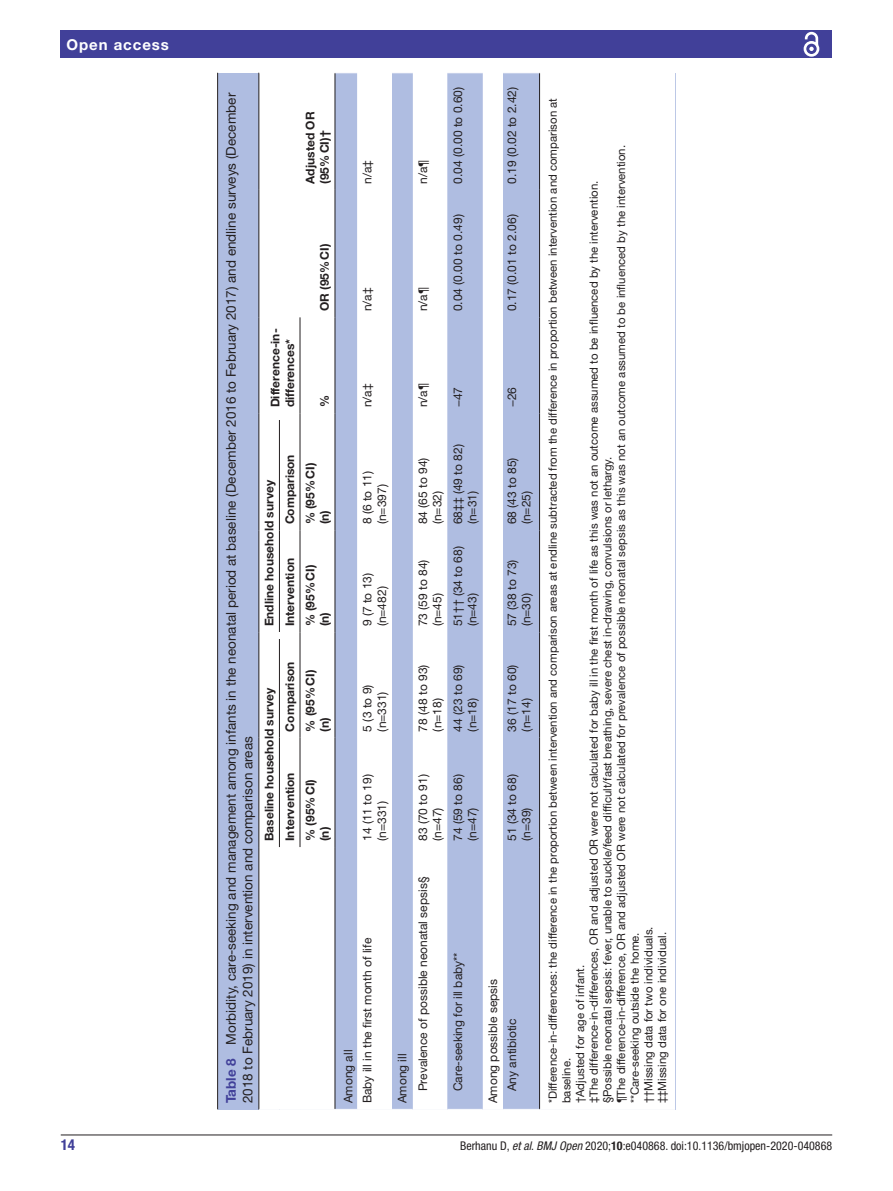
<style>
.page{position:relative;width:893px;height:1191px;background:#fff}
.page>*{position:absolute;margin:0;border:0;box-sizing:border-box;transform-origin:0 0}
.t1{font:700 15px "Helvetica Neue LT Std";letter-spacing:.065em;color:#fff}
.t2{font:700 condensed 15px "Helvetica Neue LT Std";color:#414099}
.t3{font:13.5px/16.5px "Helvetica Neue LT Std";color:#231f20}
.t4{font:12px/14.4px "Helvetica Neue LT Std";color:#231f20}
.t5{font:700 12px/14.4px "Helvetica Neue LT Std";color:#231f20}
.t6{font:condensed 12px "Helvetica Neue LT Std";color:#231f20}
.t7{font:11.4px/13.6px "Helvetica Neue LT Std";color:#231f20}
.s1{font-weight:700;color:#414099}
.s2{font-style:italic}
.s3{font-weight:700}
</style>
<div class="page">
<hr style="left:61px;top:1134px;width:771px;height:1px;background:#231f20">
<div style="left:61px;top:31px;width:771px;height:27px;background:#414099"></div>
<svg style="left:803px;top:31px;width:17px;height:26px"></svg>
<div style="left:218px;top:73px;width:457px;height:1036px;background:#afbde1"></div>
<hr style="left:217px;top:73px;width:1px;height:1036px;background:#231f20">
<div style="left:259px;top:73px;width:416px;height:1036px;background:#fff"></div>
<svg style="left:336px;top:73px;width:203px;height:1036px"></svg>
<hr style="left:335px;top:847px;width:1px;height:262px;background:#231f20">
<hr style="left:335px;top:190px;width:1px;height:127px;background:#231f20">
<hr style="left:335px;top:73px;width:1px;height:117px;background:#231f20">
<hr style="left:258px;top:847px;width:1px;height:262px;background:#231f20">
<hr style="left:258px;top:737px;width:1px;height:110px;background:#231f20">
<hr style="left:258px;top:632px;width:1px;height:105px;background:#231f20">
<hr style="left:258px;top:530px;width:1px;height:102px;background:#231f20">
<hr style="left:258px;top:413px;width:1px;height:117px;background:#231f20">
<hr style="left:258px;top:317px;width:1px;height:96px;background:#231f20">
<hr style="left:258px;top:190px;width:1px;height:127px;background:#231f20">
<hr style="left:258px;top:73px;width:1px;height:117px;background:#231f20">
<hr style="left:279px;top:737px;width:1px;height:110px;background:#231f20">
<hr style="left:279px;top:632px;width:1px;height:105px;background:#231f20">
<hr style="left:279px;top:530px;width:1px;height:102px;background:#231f20">
<hr style="left:279px;top:413px;width:1px;height:117px;background:#231f20">
<hr style="left:300px;top:737px;width:1px;height:110px;background:#231f20">
<hr style="left:335px;top:737px;width:1px;height:110px;background:#231f20">
<hr style="left:300px;top:632px;width:1px;height:105px;background:#231f20">
<hr style="left:335px;top:632px;width:1px;height:105px;background:#231f20">
<hr style="left:300px;top:530px;width:1px;height:102px;background:#231f20">
<hr style="left:335px;top:530px;width:1px;height:102px;background:#231f20">
<hr style="left:300px;top:413px;width:1px;height:117px;background:#231f20">
<hr style="left:335px;top:413px;width:1px;height:117px;background:#231f20">
<hr style="left:300px;top:317px;width:1px;height:96px;background:#231f20">
<hr style="left:335px;top:317px;width:1px;height:96px;background:#231f20">
<hr style="left:539px;top:737px;width:1px;height:110px;background:#231f20">
<hr style="left:539px;top:632px;width:1px;height:105px;background:#231f20">
<hr style="left:539px;top:530px;width:1px;height:102px;background:#231f20">
<hr style="left:539px;top:413px;width:1px;height:117px;background:#231f20">
<hr style="left:539px;top:317px;width:1px;height:96px;background:#231f20">
<hr style="left:539px;top:190px;width:1px;height:127px;background:#231f20">
<hr style="left:539px;top:73px;width:1px;height:117px;background:#231f20">
<hr style="left:539px;top:847px;width:1px;height:262px;background:#231f20">
<hr style="left:570px;top:73px;width:1px;height:1030px;background:#fff">
<hr style="left:583px;top:73px;width:2px;height:1030px;background:#fff">
<hr style="left:597px;top:73px;width:1px;height:1030px;background:#fff">
<hr style="left:611px;top:73px;width:1px;height:1030px;background:#fff">
<hr style="left:624px;top:73px;width:2px;height:1030px;background:#fff">
<hr style="left:638px;top:73px;width:1px;height:1030px;background:#fff">
<hr style="left:652px;top:73px;width:1px;height:1030px;background:#fff">
<hr style="left:665px;top:73px;width:2px;height:1030px;background:#fff">
<svg style="left:277px;top:632px;width:5px;height:6px"></svg>
<svg style="left:277px;top:413px;width:5px;height:6px"></svg>
<h1 class="t1" style="left:66px;top:35px;width:104px">Open access</h1>
<p class="t3" style="left:223px;top:1103px;width:1012px;rotate:-90deg"><span class="s1">Table 8</span> Morbidity, care-seeking and management among infants in the neonatal period at baseline (December 2016 to February 2017) and endline surveys (December<br>2018 to February 2019) in intervention and comparison areas</p>
<p class="t5" style="left:268px;top:407px;width:80px;rotate:-90deg">Difference-in&shy;differences*</p>
<p class="t5" style="left:262px;top:626px;width:148px;rotate:-90deg">Endline household survey</p>
<p class="t5" style="left:282px;top:524px;width:71px;rotate:-90deg">Comparison</p>
<p class="t5" style="left:282px;top:626px;width:70px;rotate:-90deg">Intervention</p>
<p class="t5" style="left:262px;top:841px;width:155px;rotate:-90deg">Baseline household survey</p>
<p class="t5" style="left:282px;top:731px;width:71px;rotate:-90deg">Comparison</p>
<p class="t5" style="left:282px;top:841px;width:70px;rotate:-90deg">Intervention</p>
<p class="t5" style="left:303px;top:184px;width:74px;rotate:-90deg">Adjusted OR (95%CI)†</p>
<p class="t5" style="left:317px;top:311px;width:69px;rotate:-90deg">OR (95%CI)</p>
<p class="t5" style="left:317px;top:407px;width:13px;rotate:-90deg">%</p>
<p class="t5" style="left:303px;top:524px;width:63px;rotate:-90deg">% (95%CI) (n)</p>
<p class="t5" style="left:303px;top:626px;width:63px;rotate:-90deg">% (95%CI) (n)</p>
<p class="t5" style="left:303px;top:731px;width:63px;rotate:-90deg">% (95%CI) (n)</p>
<p class="t5" style="left:303px;top:841px;width:63px;rotate:-90deg">% (95%CI) (n)</p>
<p class="t4" style="left:360px;top:184px;width:25px;rotate:-90deg">n/a‡</p>
<p class="t4" style="left:360px;top:311px;width:25px;rotate:-90deg">n/a‡</p>
<p class="t4" style="left:415px;top:184px;width:26px;rotate:-90deg">n/a¶</p>
<p class="t4" style="left:415px;top:311px;width:26px;rotate:-90deg">n/a¶</p>
<p class="t4" style="left:450px;top:184px;width:99px;rotate:-90deg">0.04 (0.00 to 0.60)</p>
<p class="t4" style="left:450px;top:311px;width:99px;rotate:-90deg">0.04 (0.00 to 0.49)</p>
<p class="t4" style="left:360px;top:407px;width:25px;rotate:-90deg">n/a‡</p>
<p class="t4" style="left:360px;top:524px;width:55px;rotate:-90deg">8 (6 to 11) (n=397)</p>
<p class="t4" style="left:360px;top:626px;width:55px;rotate:-90deg">9 (7 to 13) (n=482)</p>
<p class="t4" style="left:360px;top:731px;width:49px;rotate:-90deg">5 (3 to 9) (n=331)</p>
<p class="t4" style="left:415px;top:407px;width:26px;rotate:-90deg">n/a¶</p>
<p class="t4" style="left:450px;top:407px;width:22px;rotate:-90deg">−47</p>
<p class="t4" style="left:415px;top:524px;width:69px;rotate:-90deg">84 (65 to 94) (n=32)</p>
<p class="t4" style="left:415px;top:626px;width:69px;rotate:-90deg">73 (59 to 84) (n=45)</p>
<p class="t4" style="left:450px;top:524px;width:82px;rotate:-90deg">68‡‡ (49 to 82) (n=31)</p>
<p class="t4" style="left:450px;top:626px;width:82px;rotate:-90deg">51†† (34 to 68) (n=43)</p>
<p class="t4" style="left:415px;top:731px;width:69px;rotate:-90deg">78 (48 to 93) (n=18)</p>
<p class="t4" style="left:450px;top:731px;width:69px;rotate:-90deg">44 (23 to 69) (n=18)</p>
<p class="t4" style="left:360px;top:841px;width:69px;rotate:-90deg">14 (11 to 19) (n=331)</p>
<p class="t4" style="left:415px;top:841px;width:69px;rotate:-90deg">83 (70 to 91) (n=47)</p>
<p class="t4" style="left:450px;top:841px;width:69px;rotate:-90deg">74 (59 to 86) (n=47)</p>
<p class="t4" style="left:339px;top:1103px;width:167px;line-height:19px;rotate:-90deg">Among all<br>Baby ill in the first month of life</p>
<p class="t4" style="left:392px;top:1091px;width:216px;line-height:20.5px;text-indent:-12px;rotate:-90deg">Among ill<br>Prevalence of possible neonatal sepsis§</p>
<p class="t4" style="left:450px;top:1091px;width:140px;rotate:-90deg">Care-seeking for ill baby**</p>
<p class="t4" style="left:505px;top:184px;width:99px;rotate:-90deg">0.19 (0.02 to 2.42)</p>
<p class="t7" style="left:546px;top:1103px;width:1006px;rotate:-90deg">*Difference-in-differences: the difference in the proportion between intervention and comparison areas at endline subtracted from the difference in proportion between intervention and comparison at baseline.<br>†Adjusted for age of infant.<br>‡The difference-in-differences, OR and adjusted OR were not calculated for baby ill in the first month of life as this was not an outcome assumed to be influenced by the intervention.<br>§Possible neonatal sepsis: fever, unable to suckle/feed difficult/fast breathing, severe chest in-drawing, convulsions or lethargy.<br>¶The difference-in-difference, OR and adjusted OR were not calculated for prevalence of possible neonatal sepsis as this was not an outcome assumed to be influenced by the intervention. **Care-seeking outside the home.<br>††Missing data for two individuals.<br>‡‡Missing data for one individual.</p>
<p class="t4" style="left:505px;top:311px;width:99px;rotate:-90deg">0.17 (0.01 to 2.06)</p>
<p class="t4" style="left:505px;top:407px;width:22px;rotate:-90deg">−26</p>
<p class="t4" style="left:505px;top:524px;width:69px;rotate:-90deg">68 (43 to 85) (n=25)</p>
<p class="t4" style="left:505px;top:626px;width:69px;rotate:-90deg">57 (38 to 73) (n=30)</p>
<p class="t4" style="left:505px;top:731px;width:69px;rotate:-90deg">36 (17 to 60) (n=14)</p>
<p class="t4" style="left:505px;top:841px;width:69px;rotate:-90deg">51 (34 to 68) (n=39)</p>
<p class="t4" style="left:483px;top:1091px;width:114px;line-height:19px;text-indent:-12px;rotate:-90deg">Among possible sepsis<br>Any antibiotic</p>
<h1 class="t2" style="left:61px;top:1135px;width:16px">14</h1>
<p class="t6" style="left:460px;top:1138px;width:374px">Berhanu D, <span class="s2">et al</span>. <span class="s2">BMJ Open</span> 2020;<span class="s3">10</span>:e040868. doi:10.1136/bmjopen-2020-040868</p>
</div>
